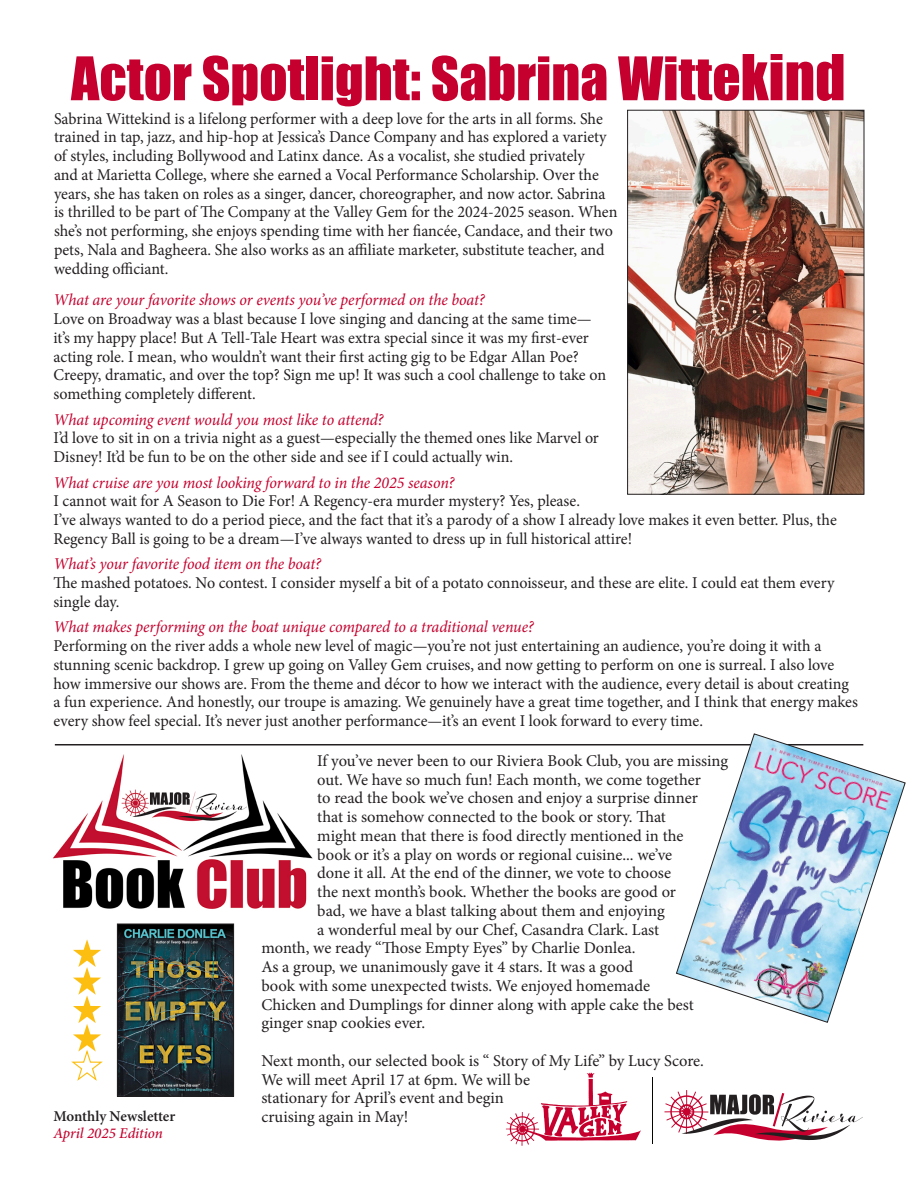
<style>
.page{position:relative;width:918px;height:1188px;background:#fff}
.page>*{position:absolute;margin:0;border:0;box-sizing:border-box;transform-origin:0 0}
.t1{font:55.5px "Impact";color:#c5002e}
.t2{font:16.5px/18.8px "Minion Pro";letter-spacing:-.005em;color:#231f20}
.t3{font:600 15px "Minion Pro";letter-spacing:-.005em;color:#231f20}
.t4{font:italic 500 15px "Minion Pro";letter-spacing:-.005em;color:#c5002e}
.s1{font-size:58.5px}
.s2{font-style:italic;color:#c5002e}
</style>
<div class="page">
<hr style="left:55px;top:744px;width:808px;height:1px;background:#231f20">
<svg style="left:506px;top:1073px;width:135px;height:73px"></svg>
<svg style="left:664px;top:1090px;width:199px;height:51px"></svg>
<hr style="left:652px;top:1078px;width:1px;height:66px;background:#040503">
<img style="left:629px;top:112px;width:233px;height:381px">
<div style="left:627px;top:110px;width:237px;height:385px;border:1px solid #231f20"></div>
<img style="left:53px;top:754px;width:260px;height:155px">
<img style="left:676px;top:733px;width:230px;height:290px">
<img style="left:119px;top:926px;width:113px;height:168px">
<div style="left:117px;top:924px;width:117px;height:172px;border:1px solid #231f20"></div>
<svg style="left:71px;top:939px;width:32px;height:142px"></svg>
<p class="t1" style="left:71px;top:35px;width:776px">Actor Spotlight: Sabrina Witte<span class="s1">kind</span></p>
<p class="t2" style="left:54px;top:109px;width:565px">Sabrina Wittekind is a lifelong performer with a deep love for the arts in all forms. She trained in tap, jazz, and hip-hop at Jessica’s Dance Company and has explored a variety of styles, including Bollywood and Latinx dance. As a vocalist, she studied privately<br>and at Marietta College, where she earned a Vocal Performance Scholarship. Over the years, she has taken on roles as a singer, dancer, choreographer, and now actor. Sabrina is thrilled to be part of The Company at the Valley Gem for the 2024-2025 season. When she’s not performing, she enjoys spending time with her fiancée, Candace, and their two pets, Nala and Bagheera. She also works as an affiliate marketer, substitute teacher, and wedding officiant.</p>
<p class="t2" style="left:53px;top:291px;width:554px"><span class="s2">What are your favorite shows or events you’ve performed on the boat?<br></span>Love on Broadway was a blast because I love singing and dancing at the same time— it’s my happy place! But A Tell-Tale Heart was extra special since it was my first-ever acting role. I mean, who wouldn’t want their first acting gig to be Edgar Allan Poe?<br>Creepy, dramatic, and over the top? Sign me up! It was such a cool challenge to take on something completely different.</p>
<p class="t2" style="left:53px;top:410px;width:547px"><span class="s2">What upcoming event would you most like to attend?<br></span>I’d love to sit in on a trivia night as a guest—especially the themed ones like Marvel or<br>Disney! It’d be fun to be on the other side and see if I could actually win.</p>
<p class="t2" style="left:53px;top:473px;width:785px"><span class="s2">What cruise are you most looking forward to in the 2025 season?<br></span>I cannot wait for A Season to Die For! A Regency-era murder mystery? Yes, please.<br>I’ve always wanted to do a period piece, and the fact that it’s a parody of a show I already love makes it even better. Plus, the Regency Ball is going to be a dream—I’ve always wanted to dress up in full historical attire!</p>
<p class="t2" style="left:53px;top:555px;width:783px"><span class="s2">What’s your favorite food item on the boat?<br></span>The mashed potatoes. No contest. I consider myself a bit of a potato connoisseur, and these are elite. I could eat them every single day.</p>
<p class="t2" style="left:53px;top:618px;width:806px"><span class="s2">What makes performing on the boat unique compared to a traditional venue?<br></span>Performing on the river adds a whole new level of magic—you’re not just entertaining an audience, you’re doing it with a stunning scenic backdrop. I grew up going on Valley Gem cruises, and now getting to perform on one is surreal. I also love how immersive our shows are. From the theme and décor to how we interact with the audience, every detail is about creating a fun experience. And honestly, our troupe is amazing. We genuinely have a great time together, and I think that energy makes every show feel special. It’s never just another performance—it’s an event I look forward to every time.</p>
<p class="t3" style="left:53px;top:1106px;width:123px">Monthly Newsletter</p>
<p class="t4" style="left:53px;top:1122px;width:111px">April 2025 Edition</p>
<p class="t2" style="left:317px;top:751px;width:412px">If you’ve never been to our Riviera Book Club, you are missing</p>
<p class="t2" style="left:317px;top:770px;width:385px">out. We have so much fun! Each month, we come together</p>
<p class="t2" style="left:317px;top:789px;width:382px">to read the book we’ve chosen and enjoy a surprise dinner</p>
<p class="t2" style="left:317px;top:808px;width:350px">that is somehow connected to the book or story. That</p>
<p class="t2" style="left:317px;top:826px;width:368px">might mean that there is food directly mentioned in the</p>
<p class="t2" style="left:317px;top:845px;width:357px">book or it’s a play on words or regional cuisine... we’ve</p>
<p class="t2" style="left:317px;top:864px;width:355px">done it all. At the end of the dinner, we vote to choose</p>
<p class="t2" style="left:317px;top:883px;width:360px">the next month’s book. Whether the books are good or</p>
<p class="t2" style="left:317px;top:901px;width:349px">bad, we have a blast talking about them and enjoying</p>
<p class="t2" style="left:317px;top:920px;width:344px">a wonderful meal by our Chef, Casandra Clark. Last</p>
<p class="t2" style="left:261px;top:939px;width:376px">month, we ready “Those Empty Eyes” by Charlie Donlea.</p>
<p class="t2" style="left:261px;top:958px;width:373px">As a group, we unanimously gave it 4 stars. It was a good</p>
<p class="t2" style="left:261px;top:976px;width:390px">book with some unexpected twists. We enjoyed homemade</p>
<p class="t2" style="left:261px;top:995px;width:434px">Chicken and Dumplings for dinner along with apple cake the best</p>
<p class="t2" style="left:261px;top:1014px;width:165px">ginger snap cookies ever.</p>
<p class="t2" style="left:261px;top:1051px;width:444px">Next month, our selected book is “ Story of My Life” by Lucy Score.<br>We will meet April 17 at 6pm. We will be<br>stationary for April’s event and begin<br>cruising again in May!</p>
</div>
